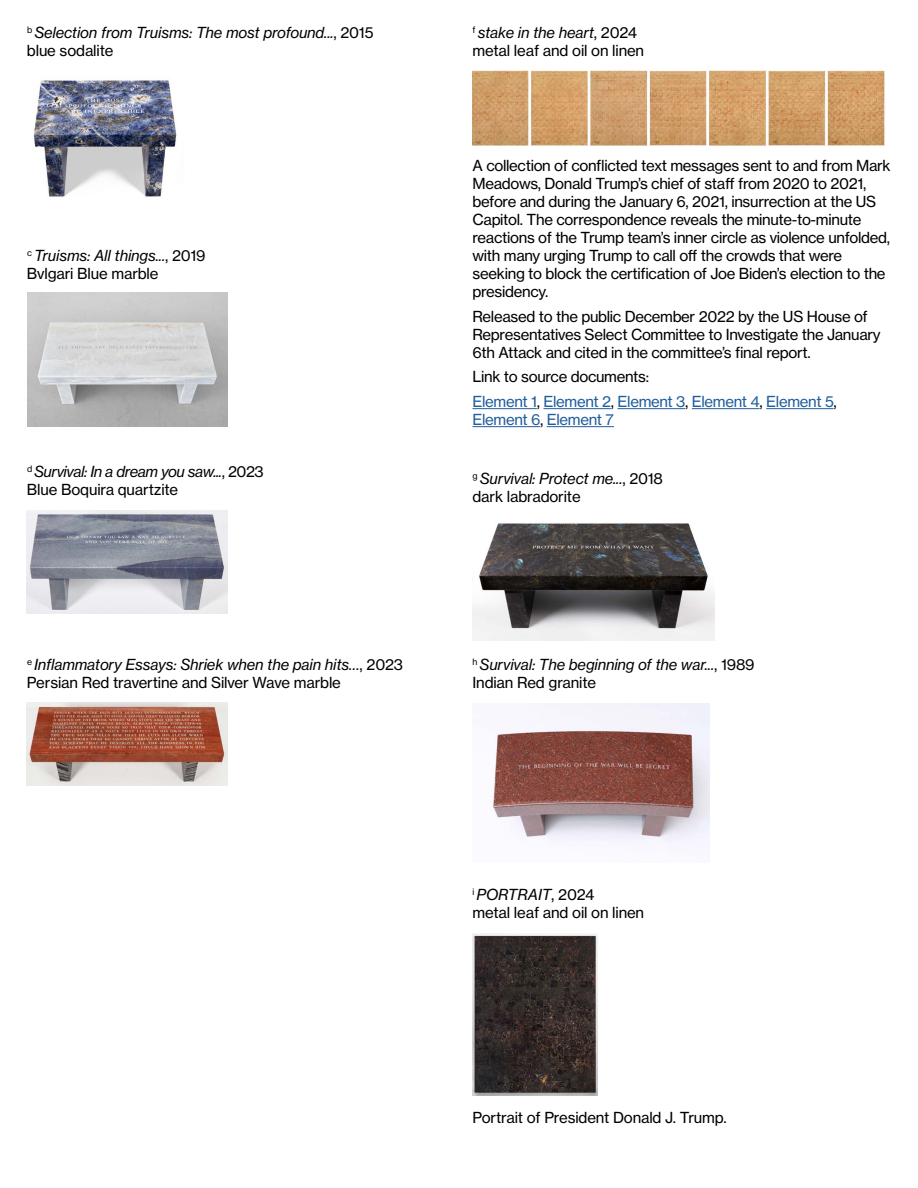
<style>
.page{position:relative;width:918px;height:1188px;background:#fff}
.page>*{position:absolute;margin:0;border:0;box-sizing:border-box;transform-origin:0 0}
.t1{font:15px/18px "N Haas Grotesk TX Pro 55 Rg";letter-spacing:-.02em;color:#000}
.t2{font:15px "N Haas Grotesk TX Pro 56 It";letter-spacing:-.01em;color:#000}
.t3{font:15px/24.8px "N Haas Grotesk TX Pro 55 Rg";letter-spacing:-.02em;color:#215e9e}
.t4{font:15px "N Haas Grotesk TX Pro 56 It";letter-spacing:-.03em;color:#000}
.s1{font-family:"N Haas Grotesk TX Pro 55 Rg"}
.s2{color:#000}
</style>
<div class="page">
<hr style="left:472px;top:408px;width:65px;height:1px;background:#215e9e">
<hr style="left:543px;top:408px;width:68px;height:1px;background:#215e9e">
<hr style="left:618px;top:408px;width:67px;height:1px;background:#215e9e">
<hr style="left:692px;top:408px;width:68px;height:1px;background:#215e9e">
<hr style="left:766px;top:408px;width:68px;height:1px;background:#215e9e">
<hr style="left:472px;top:426px;width:68px;height:1px;background:#215e9e">
<hr style="left:547px;top:426px;width:67px;height:1px;background:#215e9e">
<img style="left:27px;top:511px;width:201px;height:103px">
<img style="left:27px;top:703px;width:201px;height:83px">
<img style="left:472px;top:71px;width:413px;height:74px">
<img style="left:472px;top:523px;width:242px;height:117px">
<img style="left:493px;top:703px;width:217px;height:141px">
<img style="left:27px;top:293px;width:201px;height:133px">
<img style="left:33px;top:80px;width:144px;height:117px">
<img style="left:472px;top:934px;width:126px;height:162px">
<p class="t2" style="left:27px;top:24px;width:348px"><sup>b</sup> Selection from Truisms: The most profound...<span class="s1">, 2015</span></p>
<p class="t1" style="left:27px;top:42px;width:88px">blue sodalite</p>
<p class="t2" style="left:27px;top:246px;width:180px"><sup>c</sup> Truisms: All things...<span class="s1">, 2019</span></p>
<p class="t1" style="left:27px;top:264px;width:133px">Bvlgari Blue marble</p>
<p class="t4" style="left:27px;top:462px;width:238px"><sup>d</sup> Survival: In a dream you saw...<span class="s1">, 2023</span></p>
<p class="t1" style="left:27px;top:480px;width:153px">Blue Boquira quartzite</p>
<p class="t2" style="left:27px;top:656px;width:378px"><sup>e</sup> Inflammatory Essays: Shriek when the pain hits…<span class="s1">, 2023</span></p>
<p class="t1" style="left:27px;top:674px;width:315px">Persian Red travertine and Silver Wave marble</p>
<p class="t2" style="left:472px;top:24px;width:166px"><sup>f</sup> stake in the heart<span class="s1">, 2024</span></p>
<p class="t1" style="left:473px;top:42px;width:173px">metal leaf and oil on linen</p>
<p class="t1" style="left:473px;top:156px;width:420px">A collection of conflicted text messages sent to and from Mark Meadows, Donald Trump’s chief of staff from 2020 to 2021, before and during the January 6, 2021, insurrection at the US Capitol. The correspondence reveals the minute-to-minute reactions of the Trump team’s inner circle as violence unfolded, with many urging Trump to call off the crowds that were seeking to block the certification of Joe Biden’s election to the presidency.</p>
<p class="t1" style="left:473px;top:307px;width:410px">Released to the public December 2022 by the US House of<br>Representatives Select Committee to Investigate the January<br>6th Attack and cited in the committee’s final report.</p>
<p class="t3" style="left:473px;top:365px;width:366px"><span class="s2">Link to source documents:<br></span>Element 1<span class="s2">,</span> Element 2<span class="s2">,</span> Element 3<span class="s2">,</span> Element 4<span class="s2">,</span> Element 5<span class="s2">,</span></p>
<p class="t3" style="left:473px;top:407px;width:143px">Element 6<span class="s2">,</span> Element 7</p>
<p class="t2" style="left:472px;top:469px;width:192px"><sup>g</sup> Survival: Protect me...<span class="s1">, 2018</span></p>
<p class="t1" style="left:473px;top:487px;width:110px">dark labradorite</p>
<p class="t2" style="left:472px;top:656px;width:284px"><sup>h</sup> Survival: The beginning of the war...<span class="s1">, 1989</span></p>
<p class="t1" style="left:473px;top:674px;width:125px">Indian Red granite</p>
<p class="t2" style="left:472px;top:885px;width:124px"><sup>i</sup> PORTRAIT<span class="s1">, 2024</span></p>
<p class="t1" style="left:473px;top:903px;width:173px">metal leaf and oil on linen</p>
<p class="t1" style="left:473px;top:1108px;width:256px">Portrait of President Donald J. Trump.</p>
</div>
